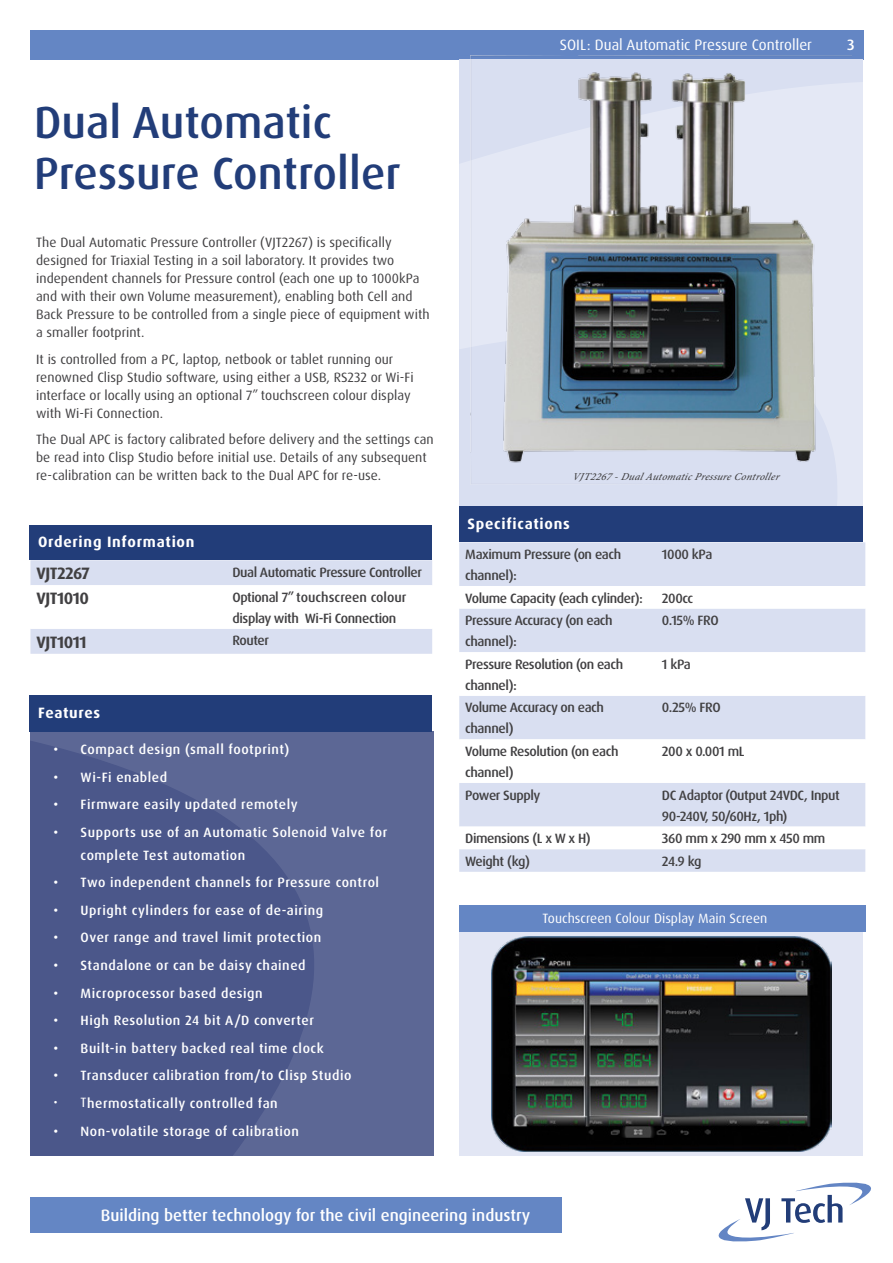
<style>
.page{position:relative;width:893px;height:1263px;background:#fff}
.page>*{position:absolute;margin:0;border:0;box-sizing:border-box;transform-origin:0 0}
.t1{font:500 45px/51px "Dax OT";color:#223d79}
.t2{font:500 16.5px "Dax OT";color:#fff}
.t3{font:700 16.5px "Dax OT";letter-spacing:-.03em;color:#414042}
.t4{font:700 15px "Dax OT";letter-spacing:.05em;color:#fff}
.t5{font:15px "Dax OT";color:#fff}
.t6{font:500 15px "Dax OT";color:#fff}
.t7{font:13.5px/18px "Dax OT";color:#414042}
.t8{font:500 13.5px/22.5px "Dax OT";letter-spacing:.04em;color:#fff}
.t9{font:500 13.5px/21px "Dax OT";letter-spacing:-.03em;color:#414042}
.t10{font:13.5px "Dax OT";color:#fff}
.t11{font:italic 500 10.5px "Minion Pro";color:#414042}
.s1{font-weight:400}
</style>
<div class="page">
<svg style="left:719px;top:1182px;width:152px;height:59px"></svg>
<div style="left:30px;top:30px;width:833px;height:29px;background:#6486c4"></div>
<div style="left:30px;top:1197px;width:531px;height:36px;background:#6486c4"></div>
<div style="left:459px;top:932px;width:404px;height:224px;background:#e2e6f4"></div>
<svg style="left:459px;top:59px;width:404px;height:448px;background:#d9deef"></svg>
<div style="left:459px;top:906px;width:406px;height:26px;background:#6486c4"></div>
<svg style="left:30px;top:560px;width:402px;height:94px"></svg>
<div style="left:459px;top:542px;width:406px;height:330px;background:#d9dff1"></div>
<svg style="left:459px;top:586px;width:406px;height:263px"></svg>
<div style="left:30px;top:525px;width:402px;height:35px;background:#223d79"></div>
<div style="left:459px;top:507px;width:404px;height:35px;background:#223d79"></div>
<svg style="left:30px;top:731px;width:404px;height:425px;background:#525d8e"></svg>
<div style="left:30px;top:695px;width:402px;height:36px;background:#223d79"></div>
<img style="left:471px;top:55px;width:381px;height:430px">
<img style="left:491px;top:937px;width:340px;height:214px">
<h1 class="t1" style="left:34px;top:98px;width:368px">Dual Automatic<br>Pressure Controller</h1>
<p class="t7" style="left:36px;top:234px;width:395px">The Dual Automatic Pressure Controller (VJT2267) is specifically designed for Triaxial Testing in a soil laboratory. It provides two independent channels for Pressure control (each one up to 1000kPa and with their own Volume measurement), enabling both Cell and Back Pressure to be controlled from a single piece of equipment with a smaller footprint.</p>
<p class="t7" style="left:36px;top:350px;width:379px">It is controlled from a PC, laptop, netbook or tablet running our renowned Clisp Studio software, using either a USB, RS232 or Wi-Fi interface or locally using an optional 7” touchscreen colour display with Wi-Fi Connection.</p>
<p class="t7" style="left:36px;top:431px;width:399px">The Dual APC is factory calibrated before delivery and the settings can be read into Clisp Studio before initial use. Details of any subsequent re-calibration can be written back to the Dual APC for re-use.</p>
<p class="t4" style="left:38px;top:532px;width:158px">Ordering Information</p>
<p class="t3" style="left:36px;top:563px;width:55px">VJT2267</p>
<p class="t9" style="left:232px;top:562px;width:191px">Dual Automatic Pressure Controller</p>
<p class="t3" style="left:36px;top:588px;width:54px">VJT1010</p>
<p class="t9" style="left:232px;top:587px;width:176px">Optional 7” touchscreen colour display with Wi-Fi Connection</p>
<p class="t3" style="left:36px;top:631px;width:52px">VJT1011</p>
<p class="t9" style="left:232px;top:630px;width:38px">Router</p>
<p class="t4" style="left:38px;top:703px;width:64px">Features</p>
<p class="t8" style="left:54px;top:738px;width:237px">• Compact design (small footprint)</p>
<p class="t8" style="left:54px;top:766px;width:115px">• Wi-Fi enabled</p>
<p class="t8" style="left:54px;top:794px;width:246px">• Firmware easily updated remotely</p>
<p class="t8" style="left:81px;top:821px;width:308px;text-indent:-27px">• Supports use of an Automatic Solenoid Valve for complete Test automation</p>
<p class="t8" style="left:54px;top:871px;width:327px">• Two independent channels for Pressure control</p>
<p class="t8" style="left:54px;top:899px;width:271px">• Upright cylinders for ease of de-airing</p>
<p class="t8" style="left:54px;top:926px;width:269px">• Over range and travel limit protection</p>
<p class="t8" style="left:54px;top:954px;width:253px">• Standalone or can be daisy chained</p>
<p class="t8" style="left:54px;top:982px;width:211px">• Microprocessor based design</p>
<p class="t8" style="left:54px;top:1009px;width:262px">• High Resolution 24 bit A/D converter</p>
<p class="t8" style="left:54px;top:1037px;width:272px">• Built-in battery backed real time clock</p>
<p class="t8" style="left:54px;top:1064px;width:299px">• Transducer calibration from/to Clisp Studio</p>
<p class="t8" style="left:54px;top:1092px;width:226px"><span class="s1">• T</span>hermostatically controlled fan</p>
<p class="t8" style="left:54px;top:1120px;width:247px">• Non-volatile storage of calibration</p>
<p class="t5" style="left:560px;top:35px;width:254px">SOIL: Dual Automatic Pressure Controller</p>
<p class="t6" style="left:847px;top:36px;width:9px">3</p>
<p class="t11" style="left:572px;top:469px;width:212px">VJT2267-DualAutomaticPressureController</p>
<p class="t4" style="left:467px;top:514px;width:104px">Specifications</p>
<p class="t9" style="left:465px;top:544px;width:157px">Maximum Pressure (on each channel):</p>
<p class="t9" style="left:662px;top:544px;width:52px">1000 kPa</p>
<p class="t9" style="left:465px;top:587px;width:179px">Volume Capacity (each cylinder):</p>
<p class="t9" style="left:662px;top:587px;width:33px">200cc</p>
<p class="t9" style="left:465px;top:610px;width:149px">Pressure Accuracy (on each channel):</p>
<p class="t9" style="left:662px;top:610px;width:58px">0.15% FRO</p>
<p class="t9" style="left:465px;top:654px;width:160px">Pressure Resolution (on each channel):</p>
<p class="t9" style="left:662px;top:654px;width:30px">1 kPa</p>
<p class="t9" style="left:465px;top:697px;width:140px">Volume Accuracy on each channel)</p>
<p class="t9" style="left:662px;top:697px;width:60px">0.25% FRO</p>
<p class="t9" style="left:465px;top:741px;width:155px">Volume Resolution (on each channel)</p>
<p class="t9" style="left:662px;top:741px;width:84px">200 x 0.001 mL</p>
<p class="t9" style="left:465px;top:784px;width:77px">Power Supply</p>
<p class="t9" style="left:662px;top:784px;width:179px">DC Adaptor (Output 24VDC, Input<br>90-240V, 50/60Hz, 1ph)</p>
<p class="t9" style="left:465px;top:828px;width:127px">Dimensions (L x W x H)</p>
<p class="t9" style="left:662px;top:828px;width:165px">360 mm x 290 mm x 450 mm</p>
<p class="t9" style="left:465px;top:851px;width:66px">Weight (kg)</p>
<p class="t9" style="left:662px;top:851px;width:41px">24.9 kg</p>
<p class="t10" style="left:543px;top:909px;width:226px">Touchscreen Colour Display Main Screen</p>
<p class="t2" style="left:101px;top:1205px;width:431px">Building better technology for the civil engineering industry</p>
</div>
